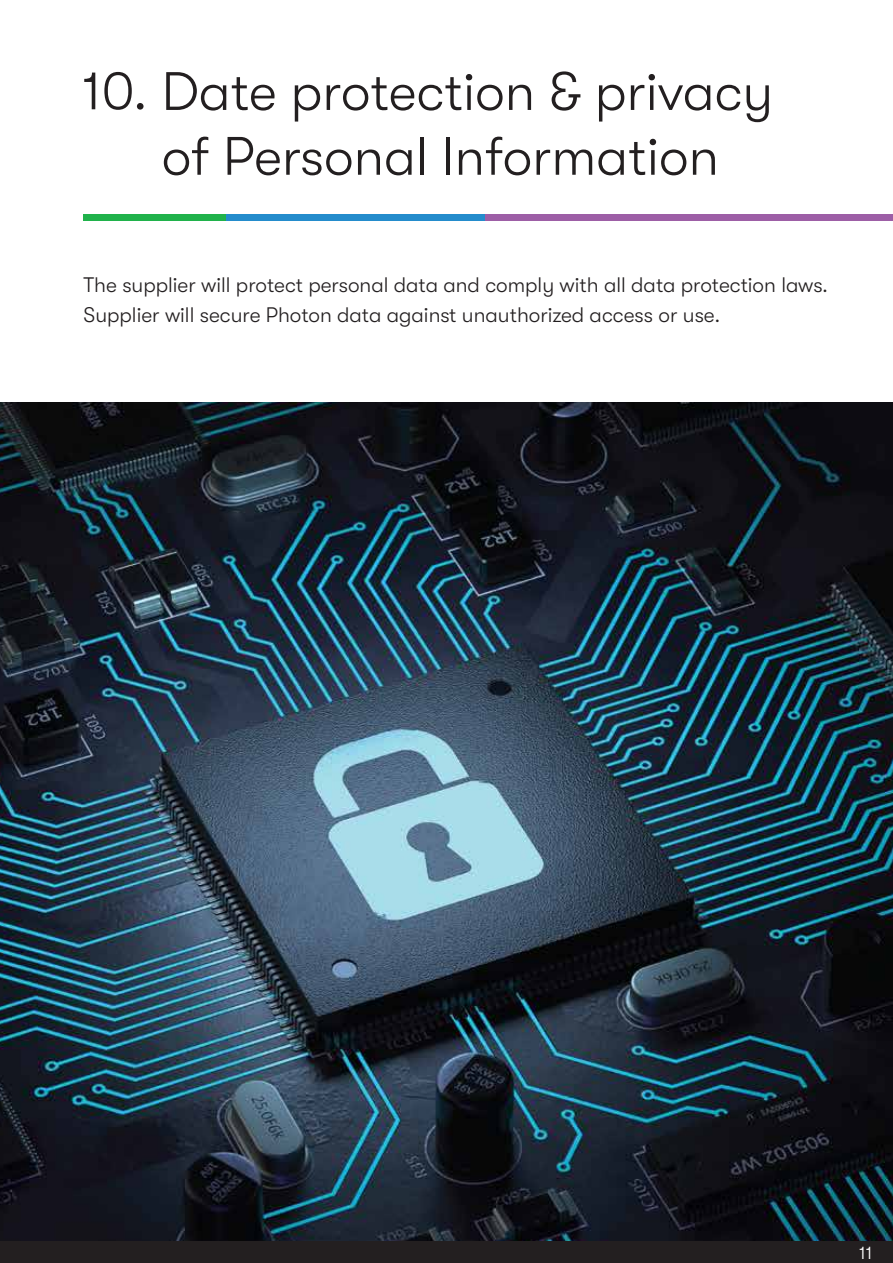
<style>
.page{position:relative;width:893px;height:1263px;background:#fff}
.page>*{position:absolute;margin:0;border:0;box-sizing:border-box;transform-origin:0 0}
.t1{font:300 54px/64.8px "GT Walsheim";color:#231f20;text-align:center}
.t2{font:300 21px/30px "GT Walsheim";color:#231f20}
.t3{font:300 18px "GT Walsheim";color:#fff}
</style>
<div class="page">
<img style="left:0;top:402px;width:893px;height:839px">
<div style="left:83px;top:214px;width:164px;height:6px;background:#20b24b"></div>
<div style="left:227px;top:214px;width:258px;height:6px;background:#248ccc"></div>
<div style="left:485px;top:214px;width:408px;height:6px;background:#9d5ea6"></div>
<div style="left:0;top:1241px;width:893px;height:22px;background:#231f20"></div>
<h1 class="t1" style="left:82px;top:59px;width:692px">10. Date protection &amp; privacy of Personal Information</h1>
<p class="t2" style="left:84px;top:270px;width:746px">The supplier will protect personal data and comply with all data protection laws.<br>Supplier will secure Photon data against unauthorized access or use.</p>
<p class="t3" style="left:859px;top:1242px;width:15px">11</p>
</div>
